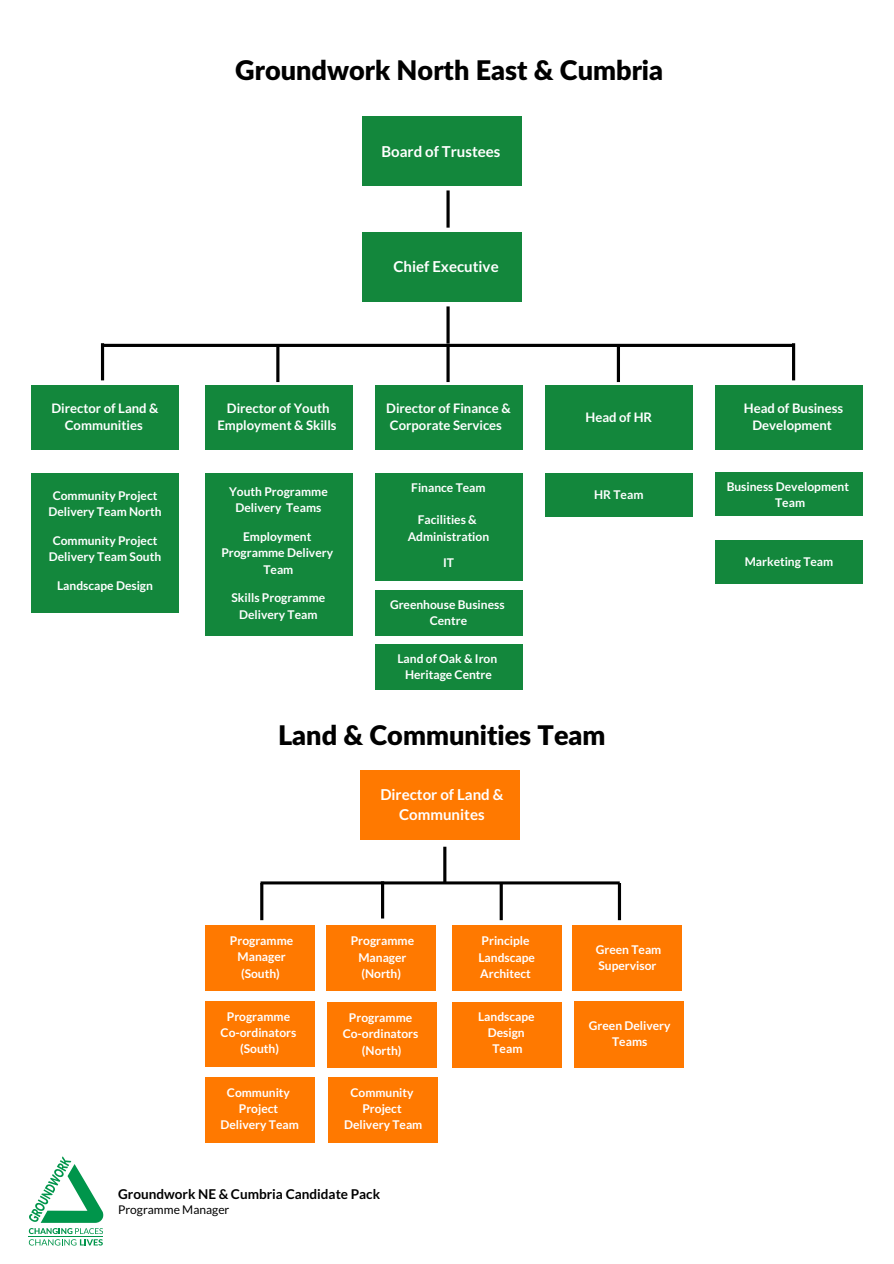
<style>
.page{position:relative;width:894px;height:1264px;background:#fff}
.page>*{position:absolute;margin:0;border:0;box-sizing:border-box;transform-origin:0 0}
.t1{font:900 27px "Lato Latin";color:#000}
.t2{font:700 15px/20.2px "Lato";color:#fff;text-align:center}
.t3{font:700 13.5px "Lato";color:#000}
.t4{font:700 13.05px/17.5px "Lato";color:#fff;text-align:center}
.t5{font:700 12px/16.2px "Lato";color:#fff;text-align:center}
.t6{font:12px "Lato";color:#000}
</style>
<div class="page">
<div style="left:361px;top:232px;width:160px;height:70px;background:#13873c"></div>
<div style="left:375px;top:385px;width:147px;height:64px;background:#13873c"></div>
<div style="left:545px;top:385px;width:147px;height:64px;background:#13873c"></div>
<div style="left:205px;top:385px;width:147px;height:64px;background:#13873c"></div>
<div style="left:31px;top:385px;width:148px;height:64px;background:#13873c"></div>
<div style="left:361px;top:116px;width:160px;height:70px;background:#13873c"></div>
<svg style="left:446px;top:190px;width:3px;height:38px"></svg>
<div style="left:715px;top:385px;width:147px;height:64px;background:#13873c"></div>
<svg style="left:101px;top:306px;width:694px;height:76px"></svg>
<div style="left:31px;top:473px;width:148px;height:140px;background:#13873c"></div>
<div style="left:205px;top:473px;width:147px;height:162px;background:#13873c"></div>
<div style="left:375px;top:473px;width:147px;height:107px;background:#13873c"></div>
<div style="left:375px;top:590px;width:147px;height:45px;background:#13873c"></div>
<div style="left:545px;top:473px;width:147px;height:44px;background:#13873c"></div>
<div style="left:715px;top:472px;width:147px;height:44px;background:#13873c"></div>
<div style="left:360px;top:770px;width:160px;height:70px;background:#ff7900"></div>
<div style="left:326px;top:925px;width:109px;height:66px;background:#ff7900"></div>
<div style="left:452px;top:925px;width:109px;height:66px;background:#ff7900"></div>
<div style="left:572px;top:925px;width:110px;height:66px;background:#ff7900"></div>
<div style="left:205px;top:925px;width:109px;height:66px;background:#ff7900"></div>
<svg style="left:260px;top:846px;width:361px;height:74px"></svg>
<div style="left:205px;top:1001px;width:109px;height:65px;background:#ff7900"></div>
<div style="left:452px;top:1002px;width:109px;height:65px;background:#ff7900"></div>
<div style="left:573px;top:1001px;width:110px;height:66px;background:#ff7900"></div>
<svg style="left:29px;top:1239px;width:74px;height:6px"></svg>
<hr style="left:29px;top:1236px;width:74px;height:1px;background:#00954b">
<svg style="left:29px;top:1156px;width:75px;height:77px"></svg>
<div style="left:375px;top:644px;width:147px;height:45px;background:#13873c"></div>
<div style="left:715px;top:540px;width:147px;height:44px;background:#13873c"></div>
<div style="left:205px;top:1077px;width:109px;height:65px;background:#ff7900"></div>
<div style="left:327px;top:1002px;width:109px;height:65px;background:#ff7900"></div>
<div style="left:329px;top:1077px;width:109px;height:65px;background:#ff7900"></div>
<p class="t1" style="left:235px;top:58px;width:429px">Groundwork North East &amp; Cumbria</p>
<p class="t2" style="left:381px;top:141px;width:120px">Board of Trustees</p>
<p class="t4" style="left:51px;top:399px;width:109px">Director of Land &amp;<br>Communities</p>
<p class="t5" style="left:53px;top:487px;width:106px">Community Project</p>
<p class="t5" style="left:48px;top:503px;width:114px">Delivery Team North</p>
<p class="t5" style="left:53px;top:532px;width:106px">Community Project</p>
<p class="t5" style="left:49px;top:548px;width:114px">Delivery Team South</p>
<p class="t5" style="left:57px;top:577px;width:97px">Landscape Design</p>
<p class="t2" style="left:393px;top:256px;width:107px">Chief Executive</p>
<p class="t4" style="left:217px;top:399px;width:121px">Director of Youth<br>Employment &amp; Skills</p>
<p class="t5" style="left:229px;top:483px;width:100px">Youth Programme</p>
<p class="t5" style="left:235px;top:499px;width:87px">Delivery Teams</p>
<p class="t5" style="left:243px;top:528px;width:70px">Employment</p>
<p class="t5" style="left:221px;top:544px;width:113px">Programme Delivery</p>
<p class="t5" style="left:263px;top:561px;width:31px">Team</p>
<p class="t5" style="left:231px;top:589px;width:95px">Skills Programme</p>
<p class="t5" style="left:239px;top:606px;width:80px">Delivery Team</p>
<p class="t4" style="left:386px;top:399px;width:126px;text-align:left">Director of Finance &amp;<br>Corporate Services</p>
<p class="t5" style="left:411px;top:479px;width:76px">Finance Team</p>
<p class="t5" style="left:417px;top:511px;width:60px">Facilities &amp;</p>
<p class="t5" style="left:407px;top:528px;width:83px">Administration</p>
<p class="t5" style="left:443px;top:554px;width:12px">IT</p>
<p class="t5" style="left:390px;top:596px;width:116px">Greenhouse Business</p>
<p class="t5" style="left:429px;top:612px;width:39px">Centre</p>
<p class="t5" style="left:397px;top:650px;width:101px">Land of Oak &amp; Iron</p>
<p class="t5" style="left:405px;top:666px;width:88px">Heritage Centre</p>
<p class="t4" style="left:585px;top:408px;width:68px">Head of HR</p>
<p class="t4" style="left:743px;top:399px;width:101px">Head of Business<br>Development</p>
<p class="t5" style="left:594px;top:486px;width:51px">HR Team</p>
<p class="t5" style="left:726px;top:478px;width:124px">Business Development<br>Team</p>
<p class="t5" style="left:744px;top:553px;width:90px">Marketing Team</p>
<p class="t1" style="left:278px;top:723px;width:329px">Land &amp; Communities Team</p>
<p class="t2" style="left:380px;top:784px;width:124px">Director of Land &amp;<br>Communites</p>
<p class="t5" style="left:230px;top:932px;width:65px">Programme<br>Manager</p>
<p class="t5" style="left:241px;top:964px;width:40px">(South)</p>
<p class="t5" style="left:227px;top:1008px;width:65px">Programme</p>
<p class="t5" style="left:220px;top:1024px;width:77px">Co-ordinators</p>
<p class="t5" style="left:240px;top:1040px;width:40px">(South)</p>
<p class="t5" style="left:227px;top:1084px;width:65px">Community</p>
<p class="t5" style="left:239px;top:1100px;width:41px">Project</p>
<p class="t5" style="left:220px;top:1116px;width:80px">Delivery Team</p>
<p class="t5" style="left:351px;top:932px;width:65px">Programme<br>Manager</p>
<p class="t5" style="left:361px;top:965px;width:41px">(North)</p>
<p class="t5" style="left:349px;top:1009px;width:65px">Programme</p>
<p class="t5" style="left:342px;top:1025px;width:77px">Co-ordinators</p>
<p class="t5" style="left:362px;top:1041px;width:41px">(North)</p>
<p class="t5" style="left:350px;top:1084px;width:65px">Community</p>
<p class="t5" style="left:362px;top:1100px;width:41px">Project</p>
<p class="t5" style="left:344px;top:1116px;width:80px">Delivery Team</p>
<p class="t5" style="left:481px;top:932px;width:49px">Principle</p>
<p class="t5" style="left:478px;top:949px;width:58px">Landscape</p>
<p class="t5" style="left:480px;top:965px;width:52px">Architect</p>
<p class="t5" style="left:478px;top:1008px;width:58px">Landscape</p>
<p class="t5" style="left:487px;top:1024px;width:38px">Design</p>
<p class="t5" style="left:492px;top:1040px;width:31px">Team</p>
<p class="t5" style="left:595px;top:941px;width:67px;text-align:left">Green Team<br>Supervisor</p>
<p class="t5" style="left:588px;top:1017px;width:83px">Green Delivery<br>Teams</p>
<p class="t3" style="left:118px;top:1185px;width:263px">Groundwork NE &amp; Cumbria Candidate Pack</p>
<p class="t6" style="left:118px;top:1202px;width:113px">Programme Manager</p>
</div>
